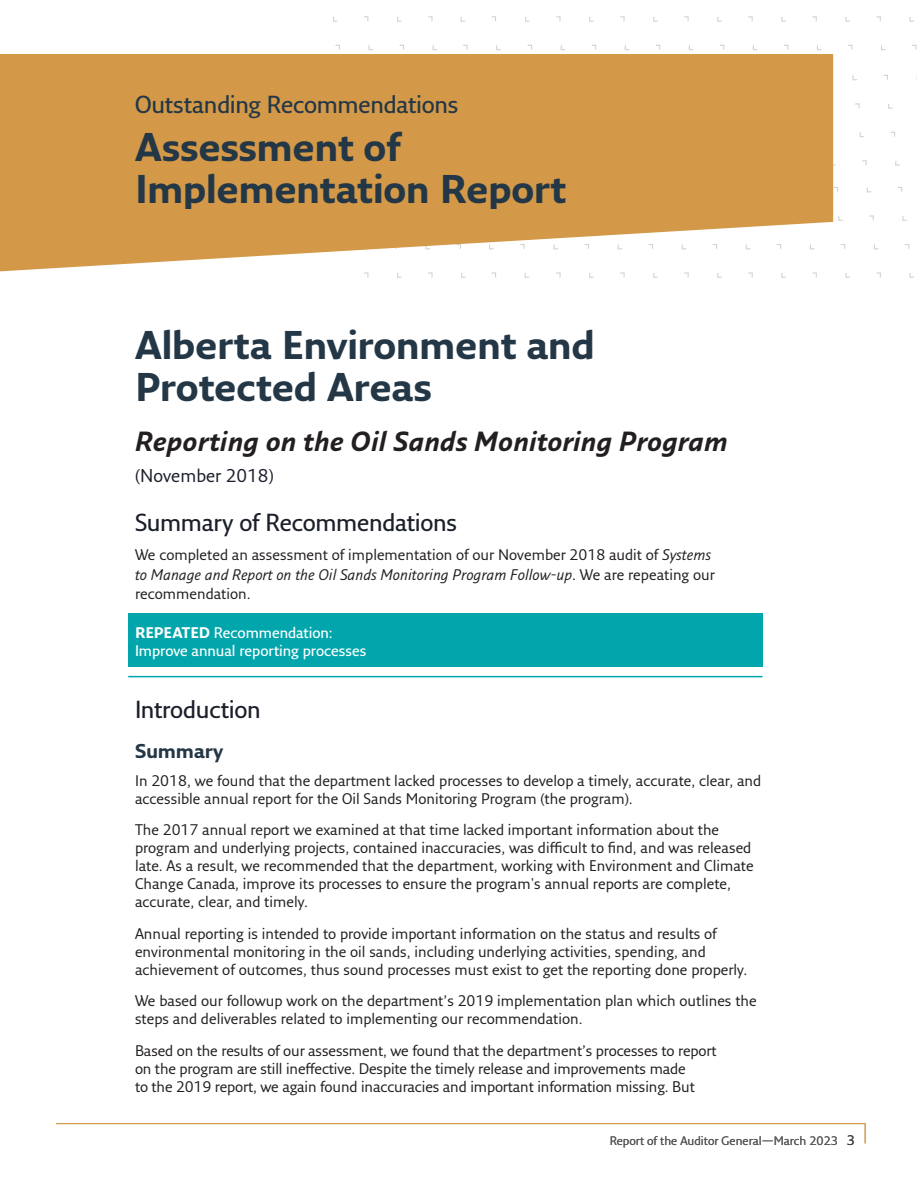
<style>
.page{position:relative;width:918px;height:1188px;background:#fff}
.page>*{position:absolute;margin:0;border:0;box-sizing:border-box;transform-origin:0 0}
.t1{font:700 39px/42px "Fresco Sans Pro";letter-spacing:-.015em;color:#243746}
.t2{font:italic 700 27px "Fresco Sans Pro";letter-spacing:-.01em;color:#231f20}
.t3{font:600 24px "Fresco Sans Pro";letter-spacing:-.01em;color:#1b1f2a}
.t4{font:600 24px "Fresco Sans Pro";letter-spacing:-.015em;color:#243746}
.t5{font:700 19.5px "Fresco Sans Pro";letter-spacing:-.015em;color:#243746}
.t6{font:18px "Fresco Sans Pro";color:#1b1f2a}
.t7{font:15px/18px "Fresco Sans Pro";color:#231f20}
.t8{font:600 15px/18px "Fresco Sans Pro";color:#fff}
.t9{font:12px "Fresco Sans Pro";color:#58595b}
.s1{font-style:italic}
.s2{font-weight:700}
.s3{font-size:13.5px;color:#414142}
</style>
<div class="page">
<svg style="left:364px;top:16px;width:4px;height:6px"></svg>
<svg style="left:368px;top:45px;width:5px;height:5px"></svg>
<svg style="left:333px;top:16px;width:5px;height:6px"></svg>
<svg style="left:428px;top:16px;width:5px;height:6px"></svg>
<svg style="left:397px;top:17px;width:5px;height:5px"></svg>
<svg style="left:491px;top:16px;width:5px;height:6px"></svg>
<svg style="left:463px;top:45px;width:5px;height:5px"></svg>
<svg style="left:496px;top:45px;width:5px;height:5px"></svg>
<svg style="left:461px;top:16px;width:4px;height:6px"></svg>
<svg style="left:556px;top:16px;width:5px;height:6px"></svg>
<svg style="left:525px;top:17px;width:5px;height:5px"></svg>
<svg style="left:620px;top:16px;width:5px;height:6px"></svg>
<svg style="left:589px;top:17px;width:5px;height:5px"></svg>
<svg style="left:684px;top:16px;width:5px;height:5px"></svg>
<svg style="left:653px;top:17px;width:5px;height:5px"></svg>
<svg style="left:748px;top:16px;width:5px;height:5px"></svg>
<svg style="left:717px;top:17px;width:5px;height:5px"></svg>
<svg style="left:812px;top:16px;width:5px;height:5px"></svg>
<svg style="left:781px;top:17px;width:5px;height:5px"></svg>
<svg style="left:876px;top:16px;width:5px;height:5px"></svg>
<svg style="left:845px;top:16px;width:5px;height:6px"></svg>
<svg style="left:855px;top:103px;width:5px;height:6px"></svg>
<svg style="left:888px;top:104px;width:5px;height:5px"></svg>
<svg style="left:852px;top:75px;width:5px;height:5px"></svg>
<svg style="left:862px;top:160px;width:5px;height:5px"></svg>
<svg style="left:895px;top:161px;width:5px;height:5px"></svg>
<svg style="left:912px;top:45px;width:5px;height:5px"></svg>
<svg style="left:909px;top:16px;width:5px;height:6px"></svg>
<svg style="left:833px;top:187px;width:5px;height:5px"></svg>
<svg style="left:838px;top:216px;width:5px;height:5px"></svg>
<svg style="left:869px;top:215px;width:5px;height:6px"></svg>
<svg style="left:902px;top:216px;width:5px;height:5px"></svg>
<svg style="left:364px;top:272px;width:4px;height:6px"></svg>
<svg style="left:397px;top:273px;width:5px;height:5px"></svg>
<svg style="left:428px;top:272px;width:5px;height:6px"></svg>
<svg style="left:461px;top:273px;width:5px;height:5px"></svg>
<svg style="left:491px;top:272px;width:5px;height:6px"></svg>
<svg style="left:556px;top:272px;width:5px;height:6px"></svg>
<svg style="left:589px;top:273px;width:5px;height:5px"></svg>
<svg style="left:620px;top:272px;width:5px;height:6px"></svg>
<svg style="left:653px;top:273px;width:5px;height:5px"></svg>
<svg style="left:684px;top:272px;width:5px;height:6px"></svg>
<svg style="left:717px;top:273px;width:5px;height:5px"></svg>
<svg style="left:748px;top:272px;width:5px;height:6px"></svg>
<svg style="left:781px;top:273px;width:5px;height:5px"></svg>
<svg style="left:812px;top:272px;width:5px;height:6px"></svg>
<svg style="left:845px;top:273px;width:5px;height:5px"></svg>
<svg style="left:876px;top:272px;width:5px;height:6px"></svg>
<svg style="left:909px;top:273px;width:5px;height:5px"></svg>
<svg style="left:0;top:54px;width:833px;height:217px;background:#d7a45c"></svg>
<div style="left:128px;top:613px;width:634px;height:53px;background:#00a6ac"></div>
<hr style="left:128px;top:676px;width:634px;height:1px;background:#00a6ac">
<svg style="left:56px;top:1123px;width:810px;height:21px"></svg>
<h3 class="t4" style="left:135px;top:89px;width:325px">Outstanding Recommendations</h3>
<h1 class="t1" style="left:135px;top:126px;width:433px">Assessment of<br>Implementation Report</h1>
<h1 class="t1" style="left:135px;top:323px;width:462px">Alberta Environment and<br>Protected Areas</h1>
<h2 class="t2" style="left:135px;top:425px;width:594px">Reporting on the Oil Sands Monitoring Program</h2>
<p class="t6" style="left:135px;top:465px;width:140px">(November 2018)</p>
<h3 class="t3" style="left:135px;top:508px;width:324px">Summary of Recommendations</h3>
<p class="t7" style="left:135px;top:545px;width:581px;line-height:19.5px">We completed an assessment of implementation of our November 2018 audit of <span class="s1">Systems to Manage and Report on the Oil Sands Monitoring Program Follow-up</span>. We are repeating our recommendation.</p>
<p class="t8" style="left:135px;top:623px;width:233px"><span class="s2">REPEATED</span> Recommendation:<br>Improve annual reporting processes</p>
<h3 class="t3" style="left:135px;top:695px;width:128px">Introduction</h3>
<h3 class="t5" style="left:135px;top:739px;width:90px">Summary</h3>
<p class="t7" style="left:135px;top:771px;width:628px">In 2018, we found that the department lacked processes to develop a timely, accurate, clear, and accessible annual report for the Oil Sands Monitoring Program (the program).</p>
<p class="t7" style="left:135px;top:820px;width:620px">The 2017 annual report we examined at that time lacked important information about the program and underlying projects, contained inaccuracies, was difficult to find, and was released late. As a result, we recommended that the department, working with Environment and Climate Change Canada, improve its processes to ensure the program's annual reports are complete, accurate, clear, and timely.</p>
<p class="t7" style="left:135px;top:924px;width:614px">Annual reporting is intended to provide important information on the status and results of environmental monitoring in the oil sands, including underlying activities, spending, and achievement of outcomes, thus sound processes must exist to get the reporting done properly.</p>
<p class="t7" style="left:135px;top:991px;width:623px">We based our followup work on the department’s 2019 implementation plan which outlines the steps and deliverables related to implementing our recommendation.</p>
<p class="t7" style="left:135px;top:1041px;width:583px">Based on the results of our assessment, we found that the department’s processes to report on the program are still ineffective. Despite the timely release and improvements made<br>to the 2019 report, we again found inaccuracies and important information missing. But</p>
<p class="t9" style="left:610px;top:1133px;width:247px">Report of the Auditor General—March 2023 <span class="s3">3</span></p>
</div>
